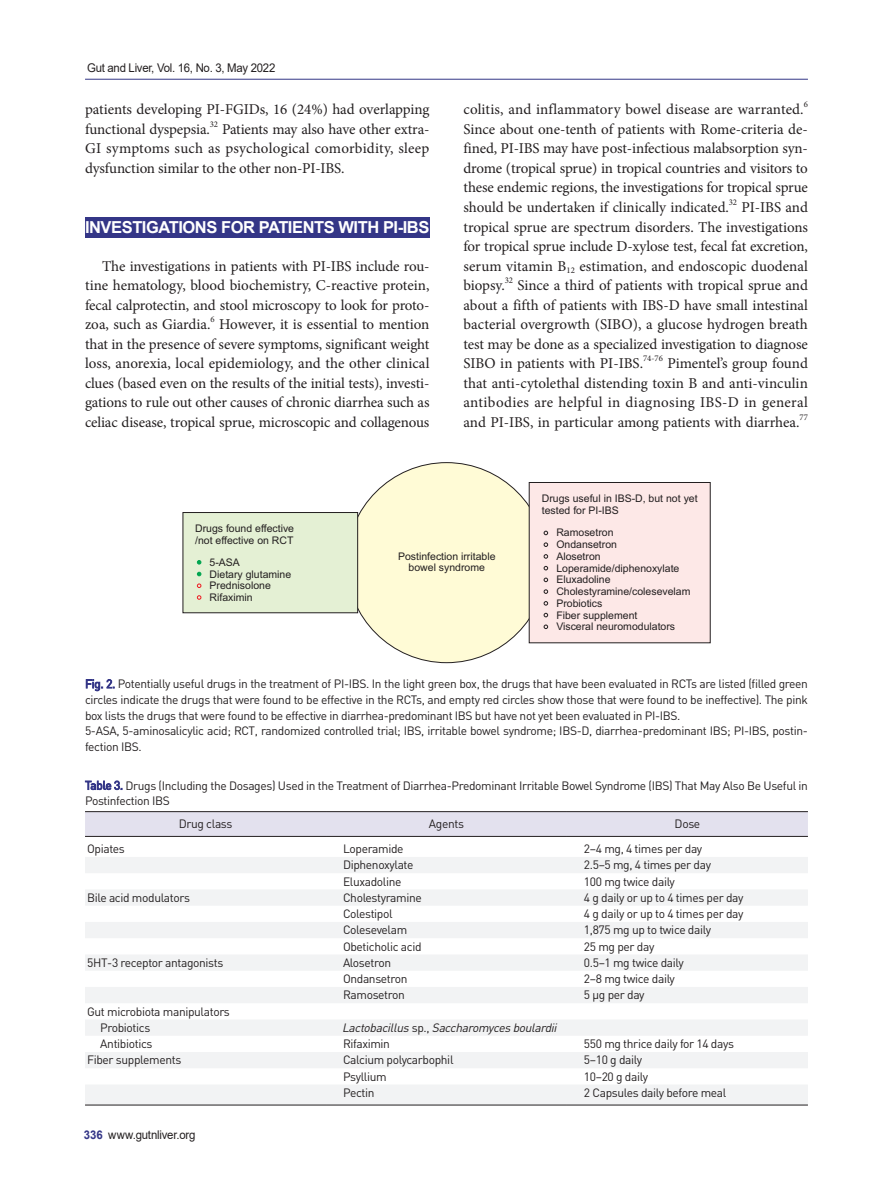
<style>
.page{position:relative;width:893px;height:1191px;background:#fff}
.page>*{position:absolute;margin:0;border:0;box-sizing:border-box;transform-origin:0 0}
.t1{font:700 16.5px "Arial";letter-spacing:-.025em;color:#fff}
.t2{font:15px/19.5px "Minion Pro";letter-spacing:-.005em;color:#231f20;text-align:justify}
.t3{font:12px/15.8px "DIN Pro";letter-spacing:-.03em;color:#231f20}
.t4{font:12px "Arial";letter-spacing:-.025em;color:#231f20;scale:.95 1}
.t5{font:italic 12px "DIN Pro";color:#231f20}
.t6{font:10.5px/11.7px "Arial";color:#231f20}
.t7{font:8.7px "Minion Pro";letter-spacing:-.005em;color:#231f20}
.s1{color:#343687}
.s2{font-style:normal}
.s3{font-weight:700;color:#343687}
</style>
<div class="page">
<hr style="left:85px;top:79px;width:723px;height:1px;background:#343687">
<div style="left:85px;top:217px;width:344px;height:21px;background:#343687"></div>
<div style="left:347px;top:462px;width:200px;height:200px;background:#fffbd6;border-radius:50%"></div>
<div style="left:182px;top:512px;width:176px;height:101px;background:#e4f0d4;border:1px solid #231f20"></div>
<div style="left:529px;top:482px;width:182px;height:161px;background:#fde8e7;border:1px solid #231f20"></div>
<svg style="left:197px;top:560px;width:4px;height:4px"></svg>
<svg style="left:197px;top:572px;width:4px;height:4px"></svg>
<svg style="left:197px;top:583px;width:4px;height:5px"></svg>
<svg style="left:197px;top:595px;width:4px;height:4px"></svg>
<svg style="left:544px;top:531px;width:4px;height:4px"></svg>
<svg style="left:544px;top:542px;width:4px;height:5px"></svg>
<svg style="left:544px;top:554px;width:4px;height:4px"></svg>
<svg style="left:544px;top:566px;width:4px;height:4px"></svg>
<svg style="left:544px;top:601px;width:4px;height:4px"></svg>
<svg style="left:544px;top:578px;width:4px;height:4px"></svg>
<svg style="left:544px;top:613px;width:4px;height:4px"></svg>
<svg style="left:544px;top:589px;width:4px;height:5px"></svg>
<svg style="left:544px;top:624px;width:4px;height:5px"></svg>
<svg style="left:85px;top:812px;width:723px;height:24px;background:#e1dfeb"></svg>
<svg style="left:85px;top:857px;width:723px;height:247px;fill:#f2f3f4"></svg>
<hr style="left:85px;top:811px;width:241px;height:1px;background:#231f20">
<hr style="left:326px;top:811px;width:241px;height:1px;background:#231f20">
<hr style="left:567px;top:811px;width:241px;height:1px;background:#231f20">
<hr style="left:85px;top:836px;width:241px;height:1px;background:#231f20">
<hr style="left:326px;top:836px;width:241px;height:1px;background:#231f20">
<hr style="left:567px;top:836px;width:241px;height:1px;background:#231f20">
<hr style="left:85px;top:1104px;width:241px;height:1px;background:#231f20">
<hr style="left:326px;top:1104px;width:241px;height:1px;background:#231f20">
<hr style="left:567px;top:1104px;width:241px;height:1px;background:#231f20">
<p class="t4" style="left:87px;top:60px;width:200px">Gut and Liver, Vol. 16, No. 3, May 2022</p>
<p class="t2" style="left:85px;top:100px;width:346px">patients developing PI-FGIDs, 16 (24%) had overlapping functional dyspepsia.</p>
<p class="t7" style="left:210px;top:118px;width:10px">32</p>
<p class="t2" style="left:85px;top:119px;width:346px;text-indent:137px">Patients may also have other extra-GI symptoms such as psychological comorbidity, sleep dysfunction similar to the other non-PI-IBS.</p>
<p class="t1" style="left:85px;top:216px;width:346px">INVESTIGATIONS FOR PATIENTS WITH PI-IBS</p>
<p class="t2" style="left:85px;top:256px;width:346px;text-indent:17px">The investigations in patients with PI-IBS include rou&shy;tine hematology, blood biochemistry, C-reactive protein, fecal calprotectin, and stool microscopy to look for proto&shy;zoa, such as Giardia.</p>
<p class="t7" style="left:210px;top:313px;width:6px">6</p>
<p class="t2" style="left:85px;top:314px;width:346px;text-indent:134px">However, it is essential to mention that in the presence of severe symptoms, significant weight loss, anorexia, local epidemiology, and the other clinical clues (based even on the results of the initial tests), investi&shy;gations to rule out other causes of chronic diarrhea such as celiac disease, tropical sprue, microscopic and collagenous</p>
<p class="t2" style="left:463px;top:100px;width:342px">colitis, and inflammatory bowel disease are warranted.</p>
<p class="t7" style="left:804px;top:99px;width:6px">6</p>
<p class="t2" style="left:463px;top:119px;width:346px">Since about one-tenth of patients with Rome-criteria de&shy;fined, PI-IBS may have post-infectious malabsorption syn&shy;drome (tropical sprue) in tropical countries and visitors to these endemic regions, the investigations for tropical sprue should be undertaken if clinically indicated.</p>
<p class="t7" style="left:729px;top:196px;width:10px">32</p>
<p class="t2" style="left:463px;top:197px;width:346px;text-indent:278px">PI-IBS and tropical sprue are spectrum disorders. The investigations for tropical sprue include D-xylose test, fecal fat excretion, serum vitamin B<sub>12</sub> estimation, and endoscopic duodenal biopsy.</p>
<p class="t7" style="left:505px;top:274px;width:10px">32</p>
<p class="t2" style="left:463px;top:275px;width:346px;text-indent:54px">Since a third of patients with tropical sprue and about a fifth of patients with IBS-D have small intestinal bacterial overgrowth (SIBO), a glucose hydrogen breath test may be done as a specialized investigation to diagnose SIBO in patients with PI-IBS.</p>
<p class="t7" style="left:643px;top:352px;width:21px">74-76</p>
<p class="t2" style="left:463px;top:353px;width:346px;text-indent:204px">Pimentel’s group found that anti-cytolethal distending toxin B and anti-vinculin antibodies are helpful in diagnosing IBS-D in general and PI-IBS, in particular among patients with diarrhea.</p>
<p class="t7" style="left:800px;top:411px;width:10px">77</p>
<p class="t6" style="left:195px;top:523px;width:101px">Drugs found effective /not effective on RCT</p>
<p class="t6" style="left:210px;top:557px;width:83px">5-ASA<br>Dietary glutamine<br>Prednisolone<br>Rifaximin</p>
<p class="t6" style="left:398px;top:551px;width:99px;text-align:center">Postinfection irritable bowel syndrome</p>
<p class="t6" style="left:542px;top:494px;width:157px">Drugs useful in IBS-D, but not yet tested for PI-IBS</p>
<p class="t6" style="left:556px;top:528px;width:136px">Ramosetron<br>Ondansetron<br>Alosetron<br>Loperamide/diphenoxylate<br>Eluxadoline<br>Cholestyramine/colesevelam<br>Probiotics<br>Fiber supplement<br>Visceral neuromodulators</p>
<p class="t3" style="left:85px;top:675px;width:724px"><span class="s1">Fig. 2.</span> Potentially useful drugs in the treatment of PI-IBS. In the light green box, the drugs that have been evaluated in RCTs are listed (filled green circles indicate the drugs that were found to be effective in the RCTs, and empty red circles show those that were found to be ineffective). The pink box lists the drugs that were found to be effective in diarrhea-predominant IBS but have not yet been evaluated in PI-IBS.<br>5-ASA, 5-aminosalicylic acid; RCT, randomized controlled trial; IBS, irritable bowel syndrome; IBS-D, diarrhea-predominant IBS; PI-IBS, postin&shy;fection IBS.</p>
<p class="t3" style="left:85px;top:777px;width:724px"><span class="s1">Table 3.</span> Drugs (Including the Dosages) Used in the Treatment of Diarrhea-Predominant Irritable Bowel Syndrome (IBS) That May Also Be Useful in<br>Postinfection IBS</p>
<p class="t3" style="left:179px;top:815px;width:55px">Drug class</p>
<p class="t3" style="left:429px;top:815px;width:37px">Agents</p>
<p class="t3" style="left:675px;top:815px;width:27px">Dose</p>
<p class="t3" style="left:87px;top:840px;width:39px">Opiates</p>
<p class="t3" style="left:343px;top:840px;width:62px">Loperamide</p>
<p class="t3" style="left:584px;top:840px;width:120px">2–4 mg, 4 times per day</p>
<p class="t3" style="left:343px;top:856px;width:72px">Diphenoxylate</p>
<p class="t3" style="left:584px;top:856px;width:129px">2.5–5 mg, 4 times per day</p>
<p class="t3" style="left:343px;top:873px;width:60px">Eluxadoline</p>
<p class="t3" style="left:584px;top:873px;width:93px">100 mg twice daily</p>
<p class="t3" style="left:87px;top:889px;width:104px">Bile acid modulators</p>
<p class="t3" style="left:343px;top:889px;width:80px">Cholestyramine</p>
<p class="t3" style="left:584px;top:889px;width:161px">4 g daily or up to 4 times per day</p>
<p class="t3" style="left:343px;top:905px;width:51px">Colestipol</p>
<p class="t3" style="left:584px;top:905px;width:161px">4 g daily or up to 4 times per day</p>
<p class="t3" style="left:343px;top:921px;width:66px">Colesevelam</p>
<p class="t3" style="left:584px;top:921px;width:129px">1,875 mg up to twice daily</p>
<p class="t3" style="left:343px;top:938px;width:80px">Obeticholic acid</p>
<p class="t3" style="left:584px;top:938px;width:72px">25 mg per day</p>
<p class="t3" style="left:87px;top:954px;width:138px">5HT-3 receptor antagonists</p>
<p class="t3" style="left:343px;top:954px;width:50px">Alosetron</p>
<p class="t3" style="left:584px;top:954px;width:101px">0.5–1 mg twice daily</p>
<p class="t3" style="left:343px;top:970px;width:66px">Ondansetron</p>
<p class="t3" style="left:584px;top:970px;width:93px">2–8 mg twice daily</p>
<p class="t3" style="left:343px;top:986px;width:63px">Ramosetron</p>
<p class="t3" style="left:584px;top:986px;width:62px">5 µg per day</p>
<p class="t3" style="left:100px;top:1002px;width:131px;line-height:16.2px;text-indent:-13px">Gut microbiota manipulators<br>Probiotics</p>
<p class="t5" style="left:342px;top:1019px;width:219px">Lactobacillus<span class="s2">s p . ,</span> Saccharomycesboulardii</p>
<p class="t3" style="left:100px;top:1035px;width:54px">Antibiotics</p>
<p class="t3" style="left:343px;top:1035px;width:48px">Rifaximin</p>
<p class="t3" style="left:584px;top:1035px;width:152px">550 mg thrice daily for 14 days</p>
<p class="t3" style="left:87px;top:1051px;width:96px">Fiber supplements</p>
<p class="t3" style="left:343px;top:1051px;width:112px">Calcium polycarbophil</p>
<p class="t3" style="left:584px;top:1051px;width:60px">5–10 g daily</p>
<p class="t3" style="left:343px;top:1068px;width:45px">Psyllium</p>
<p class="t3" style="left:584px;top:1068px;width:66px">10–20 g daily</p>
<p class="t3" style="left:343px;top:1084px;width:33px">Pectin</p>
<p class="t3" style="left:584px;top:1084px;width:144px">2 Capsules daily before meal</p>
<p class="t4" style="left:84px;top:1126px;width:119px"><span class="s3">336</span> www.gutnliver.org</p>
</div>
